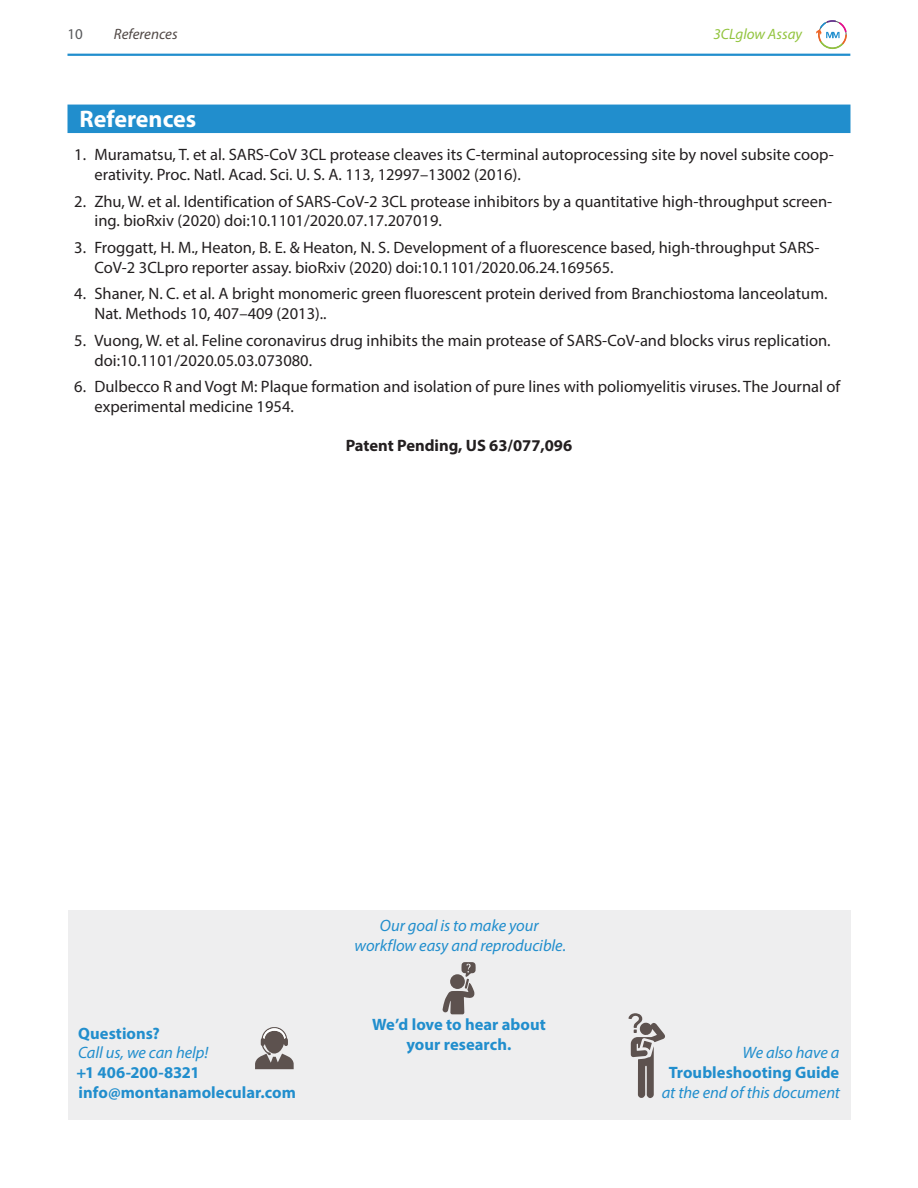
<style>
.page{position:relative;width:918px;height:1188px;background:#fff}
.page>*{position:absolute;margin:0;border:0;box-sizing:border-box;transform-origin:0 0}
.t1{font:700 24px "Myriad Pro";color:#fff}
.t2{font:16.5px/19.8px "Myriad Pro";color:#231f20}
.t3{font:700 16.5px/19.8px "Myriad Pro";color:#218ecd;text-align:center}
.t4{font:italic 16.5px/19.8px "Myriad Pro";letter-spacing:-.005em;color:#218ecd;text-align:center}
.t5{font:700 16.5px "Myriad Pro";color:#231f20}
.t6{font:italic 15px "Myriad Pro";color:#92c43e}
.t7{font:italic 15px "Myriad Pro";color:#514946}
.t8{font:15px "Myriad Pro";color:#57585a}
</style>
<div class="page">
<hr style="left:68px;top:54px;width:782px;height:2px;background:#218ecd">
<svg style="left:816px;top:20px;width:31px;height:29px"></svg>
<div style="left:68px;top:105px;width:782px;height:28px;background:#218ecd"></div>
<div style="left:68px;top:910px;width:782px;height:210px;background:#eeeeef"></div>
<svg style="left:628px;top:1013px;width:37px;height:85px"></svg>
<svg style="left:255px;top:1027px;width:39px;height:42px"></svg>
<svg style="left:442px;top:962px;width:34px;height:52px"></svg>
<p class="t8" style="left:68px;top:25px;width:17px">10</p>
<p class="t7" style="left:114px;top:25px;width:65px">References</p>
<p class="t6" style="left:713px;top:25px;width:90px">3CLglow Assay</p>
<h1 class="t1" style="left:80px;top:103px;width:118px">References</h1>
<p class="t2" style="left:94px;top:145px;width:741px;text-indent:-20px">1. Muramatsu, T. et al. SARS-CoV 3CL protease cleaves its C-terminal autoprocessing site by novel subsite coop&shy;erativity. Proc. Natl. Acad. Sci. U. S. A. 113, 12997–13002 (2016).</p>
<p class="t2" style="left:94px;top:191px;width:739px;text-indent:-20px">2. Zhu, W. et al. Identification of SARS-CoV-2 3CL protease inhibitors by a quantitative high-throughput screen&shy;ing. bioRxiv (2020) doi:10.1101/2020.07.17.207019.</p>
<p class="t2" style="left:94px;top:237px;width:727px;text-indent:-20px">3. Froggatt, H. M., Heaton, B. E. &amp; Heaton, N. S. Development of a fluorescence based, high-throughput SARS-<br>CoV-2 3CLpro reporter assay. bioRxiv (2020) doi:10.1101/2020.06.24.169565.</p>
<p class="t2" style="left:94px;top:284px;width:735px;text-indent:-20px">4. Shaner, N. C. et al. A bright monomeric green fluorescent protein derived from Branchiostoma lanceolatum.<br>Nat. Methods 10, 407–409 (2013)..</p>
<p class="t2" style="left:94px;top:330px;width:738px;text-indent:-20px">5. Vuong, W. et al. Feline coronavirus drug inhibits the main protease of SARS-CoV-and blocks virus replication. doi:10.1101/2020.05.03.073080.</p>
<p class="t2" style="left:94px;top:376px;width:747px;text-indent:-20px">6. Dulbecco R and Vogt M: Plaque formation and isolation of pure lines with poliomyelitis viruses. The Journal of experimental medicine 1954.</p>
<p class="t5" style="left:346px;top:435px;width:228px">Patent Pending, US 63/077,096</p>
<p class="t3" style="left:78px;top:1023px;width:83px">Questions?</p>
<p class="t4" style="left:78px;top:1043px;width:132px">Call us, we can help!</p>
<p class="t3" style="left:77px;top:1062px;width:221px;text-align:left">+1 406-200-8321 info@montanamolecular.com</p>
<p class="t4" style="left:355px;top:915px;width:213px">Our goal is to make your workflow easy and reproducible.</p>
<p class="t3" style="left:372px;top:1014px;width:175px">We’d love to hear about your research.</p>
<p class="t4" style="left:743px;top:1043px;width:98px">We also have a</p>
<p class="t3" style="left:669px;top:1062px;width:172px">Troubleshooting Guide</p>
<p class="t4" style="left:662px;top:1082px;width:180px">at the end of this document</p>
</div>
